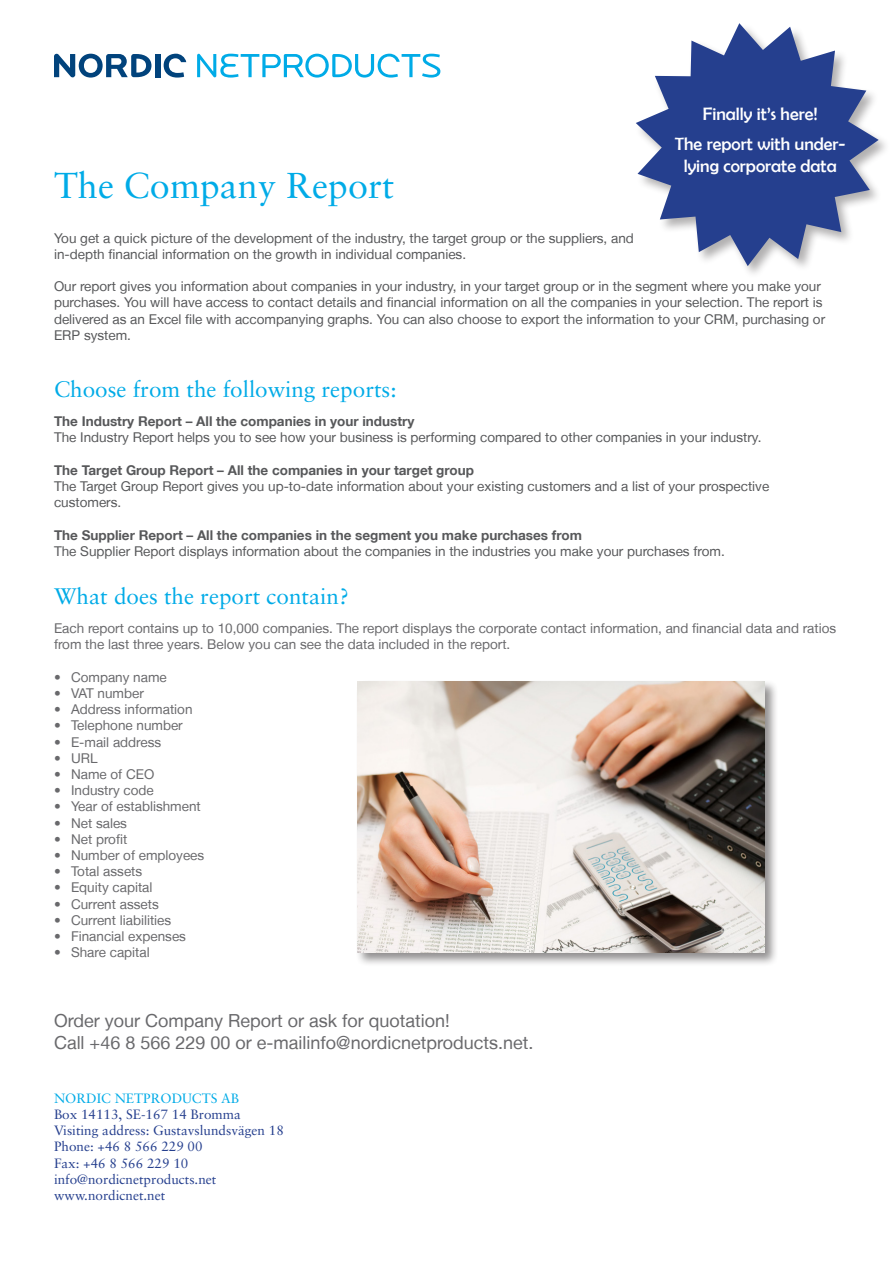
<style>
.page{position:relative;width:893px;height:1263px;background:#fff}
.page>*{position:absolute;margin:0;border:0;box-sizing:border-box;transform-origin:0 0}
.t1{font:36px "Sabon";color:#00abe7}
.t2{font:22.5px "Sabon";color:#00abe7}
.t3{font:18px "Helvetica Neue LT";color:#69696c}
.t4{font:18px/21.6px "Berlin Sans FB";color:#fff;text-align:center}
.t5{font:13.5px/16.2px "Helvetica Neue LT";color:#57585a}
.t6{font:13.5px/16.2px "Helvetica Neue LT";color:#69696c}
.t7{font:700 13.5px "Helvetica Neue LT";color:#57585a}
.t8{font:13.5px "Sabon";color:#253f8e}
.t9{font:13.5px "Sabon";color:#00abe7}
</style>
<div class="page">
<svg style="left:636px;top:23px;width:243px;height:243px;fill:#253f8e"></svg>
<div style="left:356px;top:679px;width:423px;height:287px;background:#231f20;opacity:.5"></div>
<img style="left:358px;top:681px;width:407px;height:271px">
<svg style="left:54px;top:54px;width:97px;height:24px"></svg>
<div style="left:155px;top:54px;width:5px;height:23px;background:#01437c"></div>
<svg style="left:164px;top:54px;width:22px;height:24px"></svg>
<svg style="left:197px;top:54px;width:243px;height:24px"></svg>
<p class="t4" style="left:703px;top:103px;width:116px">Finally it’s here!</p>
<p class="t4" style="left:675px;top:133px;width:172px">The report with under&shy;lying corporate data</p>
<p class="t1" style="left:54px;top:164px;width:341px">The Company Report</p>
<p class="t5" style="left:54px;top:229px;width:581px">You get a quick picture of the development of the industry, the target group or the suppliers, and in-depth financial information on the growth in individual companies.</p>
<p class="t5" style="left:54px;top:278px;width:773px">Our report gives you information about companies in your industry, in your target group or in the segment where you make your purchases. You will have access to contact details and financial information on all the companies in your selection. The report is delivered as an Excel file with accompanying graphs. You can also choose to export the information to your CRM, purchasing or ERP system.</p>
<p class="t2" style="left:54px;top:376px;width:344px">Choose from the following reports:</p>
<p class="t7" style="left:54px;top:413px;width:362px">The Industry Report – All the companies in your industry</p>
<p class="t5" style="left:54px;top:429px;width:709px">The Industry Report helps you to see how your business is performing compared to other companies in your industry.</p>
<p class="t7" style="left:54px;top:462px;width:421px">The Target Group Report – All the companies in your target group</p>
<p class="t5" style="left:54px;top:478px;width:717px">The Target Group Report gives you up-to-date information about your existing customers and a list of your prospective customers.</p>
<p class="t7" style="left:54px;top:526px;width:529px">The Supplier Report – All the companies in the segment you make purchases from</p>
<p class="t5" style="left:54px;top:543px;width:672px">The Supplier Report displays information about the companies in the industries you make your purchases from.</p>
<p class="t2" style="left:54px;top:583px;width:297px">What does the report contain?</p>
<p class="t6" style="left:54px;top:620px;width:784px">Each report contains up to 10,000 companies. The report displays the corporate contact information, and financial data and ratios from the last three years. Below you can see the data included in the report.</p>
<p class="t6" style="left:54px;top:669px;width:114px">• Company name</p>
<p class="t6" style="left:54px;top:685px;width:91px">• VAT number</p>
<p class="t6" style="left:54px;top:701px;width:140px">• Address information</p>
<p class="t6" style="left:54px;top:717px;width:130px">• Telephone number</p>
<p class="t6" style="left:54px;top:733px;width:109px">• E-mail address</p>
<p class="t6" style="left:54px;top:750px;width:45px">• URL</p>
<p class="t6" style="left:54px;top:766px;width:102px">• Name of CEO</p>
<p class="t6" style="left:54px;top:782px;width:101px">• Industry code</p>
<p class="t6" style="left:54px;top:798px;width:148px">• Year of establishment</p>
<p class="t6" style="left:54px;top:814px;width:75px">• Net sales</p>
<p class="t6" style="left:54px;top:831px;width:75px">• Net profit</p>
<p class="t6" style="left:54px;top:847px;width:152px">• Number of employees</p>
<p class="t6" style="left:54px;top:863px;width:90px">• Total assets</p>
<p class="t6" style="left:54px;top:879px;width:100px">• Equity capital</p>
<p class="t6" style="left:54px;top:895px;width:106px">• Current assets</p>
<p class="t6" style="left:54px;top:912px;width:119px">• Current liabilities</p>
<p class="t6" style="left:54px;top:928px;width:134px">• Financial expenses</p>
<p class="t6" style="left:54px;top:944px;width:97px">• Share capital</p>
<p class="t3" style="left:54px;top:1010px;width:397px">Order your Company Report or ask for quotation!</p>
<p class="t3" style="left:54px;top:1032px;width:481px">Call +46 8 566 229 00 or e-mailinfo@nordicnetproducts.net.</p>
<p class="t9" style="left:54px;top:1090px;width:187px">NORDIC NETPRODUCTS AB</p>
<p class="t8" style="left:54px;top:1106px;width:188px">Box 14113, SE-167 14 Bromma</p>
<p class="t8" style="left:54px;top:1122px;width:231px">Visiting address: Gustavslundsvägen 18</p>
<p class="t8" style="left:54px;top:1139px;width:150px">Phone: +46 8 566 229 00</p>
<p class="t8" style="left:54px;top:1155px;width:136px">Fax: +46 8 566 229 10</p>
<p class="t8" style="left:54px;top:1171px;width:164px">info@nordicnetproducts.net</p>
<p class="t8" style="left:54px;top:1187px;width:113px">www.nordicnet.net</p>
</div>
